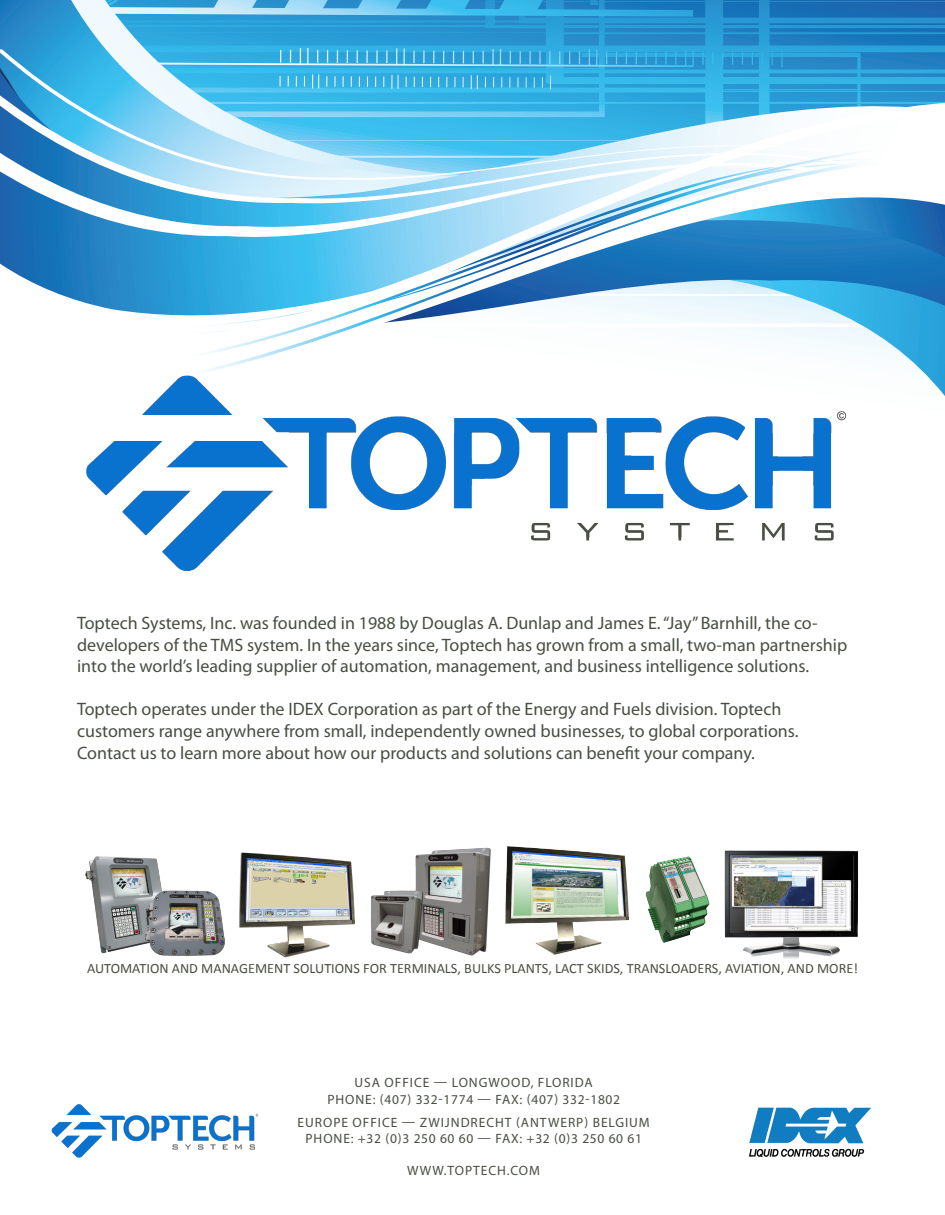
<style>
.page{position:relative;width:945px;height:1215px;background:#fff}
.page>*{position:absolute;margin:0;border:0;box-sizing:border-box;transform-origin:0 0}
.t1{font:18px/21.6px "Myriad Pro";color:#494e43}
.t2{font:14.25px "Calibri";color:#494e43}
.t3{font:13.5px "Myriad Pro";letter-spacing:.07em;color:#494e43}
.t4{font:13.5px "Myriad Pro";letter-spacing:.05em;color:#494e43}
</style>
<div class="page">
<svg style="left:0;top:0;width:945px;height:49px;background:#369bd3"></svg>
<svg style="left:0;top:49px;width:945px;height:91px;background:#57bae6"></svg>
<svg style="left:0;top:140px;width:945px;height:230px"></svg>
<img style="left:749px;top:1107px;width:122px;height:51px">
<img style="left:724px;top:850px;width:134px;height:109px">
<img style="left:239px;top:852px;width:116px;height:106px">
<img style="left:505px;top:846px;width:124px;height:109px">
<img style="left:85px;top:856px;width:139px;height:99px">
<img style="left:645px;top:856px;width:65px;height:87px">
<img style="left:371px;top:847px;width:120px;height:108px">
<img style="left:51px;top:1104px;width:207px;height:54px">
<img style="left:69px;top:356px;width:807px;height:215px">
<p class="t1" style="left:77px;top:612px;width:772px">Toptech Systems, Inc. was founded in 1988 by Douglas A. Dunlap and James E. “Jay” Barnhill, the co&shy;developers of the TMS system. In the years since, Toptech has grown from a small, two-man partnership into the world’s leading supplier of automation, management, and business intelligence solutions.</p>
<p class="t1" style="left:77px;top:698px;width:723px">Toptech operates under the IDEX Corporation as part of the Energy and Fuels division. Toptech customers range anywhere from small, independently owned businesses, to global corporations.<br>Contact us to learn more about how our products and solutions can benefit your company.</p>
<p class="t2" style="left:87px;top:960px;width:773px">AUTOMATION AND MANAGEMENT SOLUTIONS FOR TERMINALS, BULKS PLANTS, LACT SKIDS, TRANSLOADERS, AVIATION, AND MORE!</p>
<p class="t3" style="left:355px;top:1075px;width:240px">USA OFFICE — LONGWOOD, FLORIDA</p>
<p class="t4" style="left:327px;top:1091px;width:294px">PHONE: (407) 332-1774 — FAX: (407) 332-1802</p>
<p class="t3" style="left:298px;top:1114px;width:354px">EUROPE OFFICE — ZWIJNDRECHT (ANTWERP) BELGIUM</p>
<p class="t4" style="left:306px;top:1130px;width:338px">PHONE: +32 (0)3 250 60 60 — FAX: +32 (0)3 250 60 61</p>
<p class="t3" style="left:407px;top:1162px;width:134px">WWW.TOPTECH.COM</p>
</div>
